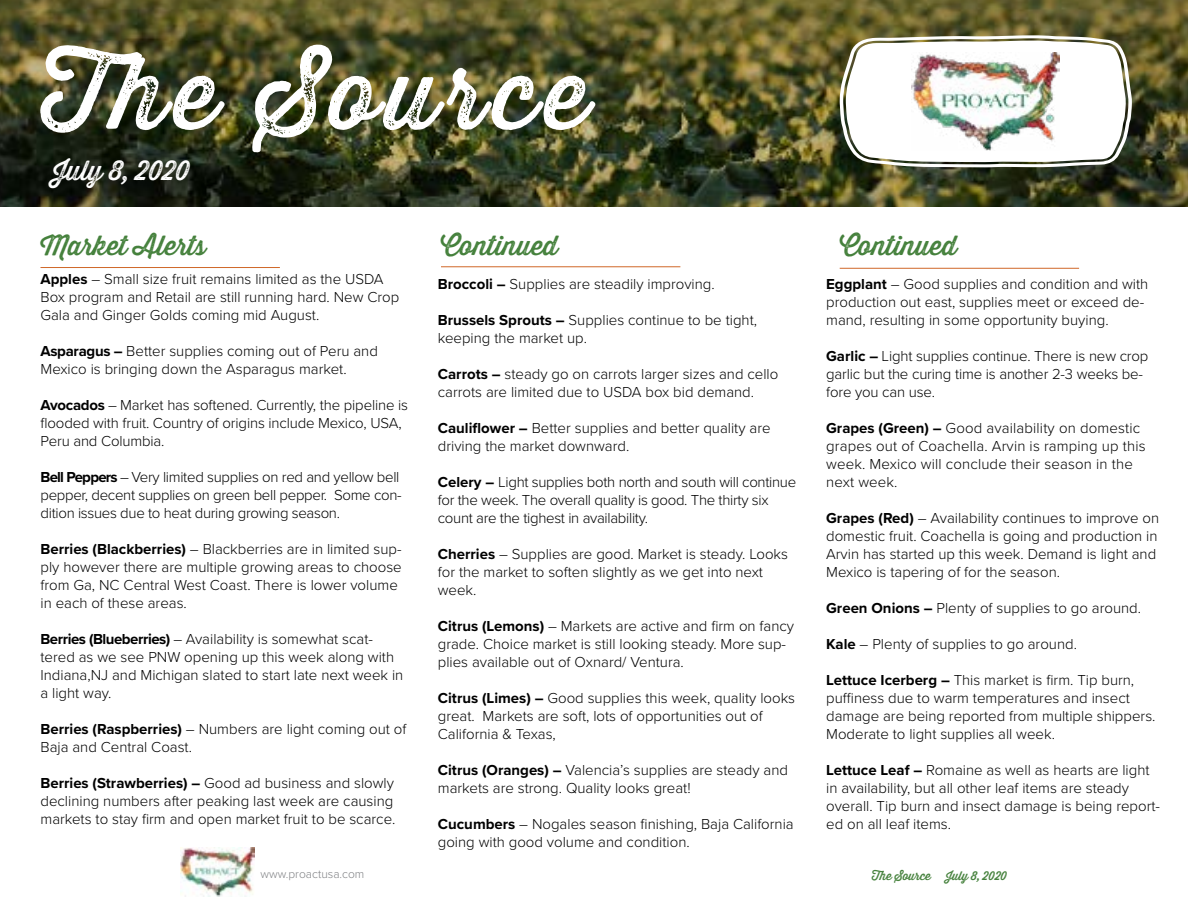
<style>
.page{position:relative;width:1188px;height:918px;background:#fff}
.page>*{position:absolute;margin:0;border:0;box-sizing:border-box;transform-origin:0 0}
.t1{font:99px "Thirsty Rough Reg Two";letter-spacing:.07em;color:#fff}
.t2{font:27px "Thirsty Rough Reg One";color:#45813c}
.t3{font:27px "Thirsty Rough Reg Two";color:#fff}
.t4{font:300 15px/18px "Proxima Nova";color:#000}
.t5{font:300 15px/18px "Proxima Nova";letter-spacing:-.02em;color:#000}
.t6{font:12px "Thirsty Rough Reg One";color:#45813c}
.t7{font:300 12px "Proxima Nova";color:#808285}
.s1{font-weight:700}
</style>
<div class="page">
<img style="left:0;top:0;width:1188px;height:207px">
<svg style="left:840px;top:35px;width:292px;height:132px"></svg>
<img style="left:181px;top:847px;width:73px;height:49px">
<hr style="left:40px;top:267px;width:240px;height:1px;background:#d06828">
<img style="left:912px;top:52px;width:148px;height:99px">
<hr style="left:441px;top:266px;width:239px;height:1px;background:#d06828">
<hr style="left:840px;top:268px;width:239px;height:1px;background:#d06828">
<h1 class="t1" style="left:40px;top:20px;width:550px">The Source</h1>
<h2 class="t3" style="left:53px;top:151px;width:139px">July 8, 2020</h2>
<h2 class="t2" style="left:40px;top:226px;width:167px">Market Alerts</h2>
<p class="t4" style="left:40px;top:269px;width:360px"><span class="s1">Apples</span> – Small size fruit remains limited as the USDA<br>Box program and Retail are still running hard. New Crop<br>Gala and Ginger Golds coming mid August.</p>
<p class="t4" style="left:40px;top:341px;width:339px"><span class="s1">Asparagus –</span> Better supplies coming out of Peru and<br>Mexico is bringing down the Asparagus market.</p>
<p class="t4" style="left:40px;top:395px;width:369px"><span class="s1">Avocados</span> – Market has softened. Currently, the pipeline is flooded with fruit. Country of origins include Mexico, USA,<br>Peru and Columbia.</p>
<p class="t5" style="left:40px;top:467px;width:363px"><span class="s1">Bell Peppers</span> – Very limited supplies on red and yellow bell pepper, decent supplies on green bell pepper. Some con&shy;dition issues due to heat during growing season.</p>
<p class="t4" style="left:40px;top:539px;width:363px"><span class="s1">Berries (Blackberries)</span> – Blackberries are in limited sup&shy;ply however there are multiple growing areas to choose from Ga, NC Central West Coast. There is lower volume in each of these areas.</p>
<p class="t4" style="left:40px;top:629px;width:364px"><span class="s1">Berries (Blueberries)</span> – Availability is somewhat scat&shy;tered as we see PNW opening up this week along with Indiana,NJ and Michigan slated to start late next week in a light way.</p>
<p class="t4" style="left:40px;top:719px;width:368px"><span class="s1">Berries (Raspberries)</span> – Numbers are light coming out of<br>Baja and Central Coast.</p>
<p class="t4" style="left:40px;top:773px;width:356px"><span class="s1">Berries (Strawberries) –</span> Good ad business and slowly declining numbers after peaking last week are causing markets to stay firm and open market fruit to be scarce.</p>
<h2 class="t2" style="left:441px;top:226px;width:119px">Continued</h2>
<h2 class="t2" style="left:840px;top:226px;width:119px">Continued</h2>
<p class="t4" style="left:438px;top:274px;width:278px"><span class="s1">Broccoli –</span> Supplies are steadily improving.</p>
<p class="t4" style="left:438px;top:310px;width:321px"><span class="s1">Brussels Sprouts –</span> Supplies continue to be tight, keeping the market up.</p>
<p class="t4" style="left:438px;top:364px;width:342px"><span class="s1">Carrots –</span> steady go on carrots larger sizes and cello carrots are limited due to USDA box bid demand.</p>
<p class="t4" style="left:438px;top:418px;width:334px"><span class="s1">Cauliflower –</span> Better supplies and better quality are driving the market downward.</p>
<p class="t5" style="left:438px;top:472px;width:360px"><span class="s1">Celery –</span> Light supplies both north and south will continue for the week. The overall quality is good. The thirty six count are the tighest in availability.</p>
<p class="t4" style="left:438px;top:544px;width:352px"><span class="s1">Cherries</span> – Supplies are good. Market is steady. Looks for the market to soften slightly as we get into next week.</p>
<p class="t4" style="left:438px;top:616px;width:358px"><span class="s1">Citrus (Lemons)</span> – Markets are active and firm on fancy grade. Choice market is still looking steady. More sup&shy;plies available out of Oxnard/ Ventura.</p>
<p class="t4" style="left:438px;top:688px;width:359px"><span class="s1">Citrus (Limes) –</span> Good supplies this week, quality looks great. Markets are soft, lots of opportunities out of<br>California &amp; Texas,</p>
<p class="t4" style="left:438px;top:760px;width:352px"><span class="s1">Citrus (Oranges) –</span> Valencia’s supplies are steady and markets are strong. Quality looks great!</p>
<p class="t4" style="left:438px;top:814px;width:357px"><span class="s1">Cucumbers</span> – Nogales season finishing, Baja California going with good volume and condition.</p>
<p class="t4" style="left:826px;top:274px;width:324px"><span class="s1">Eggplant</span> – Good supplies and condition and with production out east, supplies meet or exceed de&shy;mand, resulting in some opportunity buying.</p>
<p class="t4" style="left:826px;top:346px;width:324px"><span class="s1">Garlic –</span> Light supplies continue. There is new crop garlic but the curing time is another 2-3 weeks be&shy;fore you can use.</p>
<p class="t4" style="left:826px;top:418px;width:321px"><span class="s1">Grapes (Green) –</span> Good availability on domestic grapes out of Coachella. Arvin is ramping up this week. Mexico will conclude their season in the next week.</p>
<p class="t4" style="left:826px;top:508px;width:334px"><span class="s1">Grapes (Red)</span> – Availability continues to improve on domestic fruit. Coachella is going and production in Arvin has started up this week. Demand is light and Mexico is tapering of for the season.</p>
<p class="t4" style="left:826px;top:598px;width:316px"><span class="s1">Green Onions –</span> Plenty of supplies to go around.</p>
<p class="t4" style="left:826px;top:634px;width:252px"><span class="s1">Kale</span> – Plenty of supplies to go around.</p>
<p class="t4" style="left:826px;top:670px;width:331px"><span class="s1">Lettuce Icerberg –</span> This market is firm. Tip burn, puffiness due to warm temperatures and insect damage are being reported from multiple shippers.<br>Moderate to light supplies all week.</p>
<p class="t4" style="left:826px;top:760px;width:335px"><span class="s1">Lettuce Leaf –</span> Romaine as well as hearts are light in availability, but all other leaf items are steady overall. Tip burn and insect damage is being report&shy;ed on all leaf items.</p>
<p class="t7" style="left:260px;top:865px;width:105px">www.proactusa.com</p>
<p class="t6" style="left:872px;top:867px;width:60px">The Source</p>
<p class="t6" style="left:946px;top:867px;width:63px">July 8, 2020</p>
</div>
